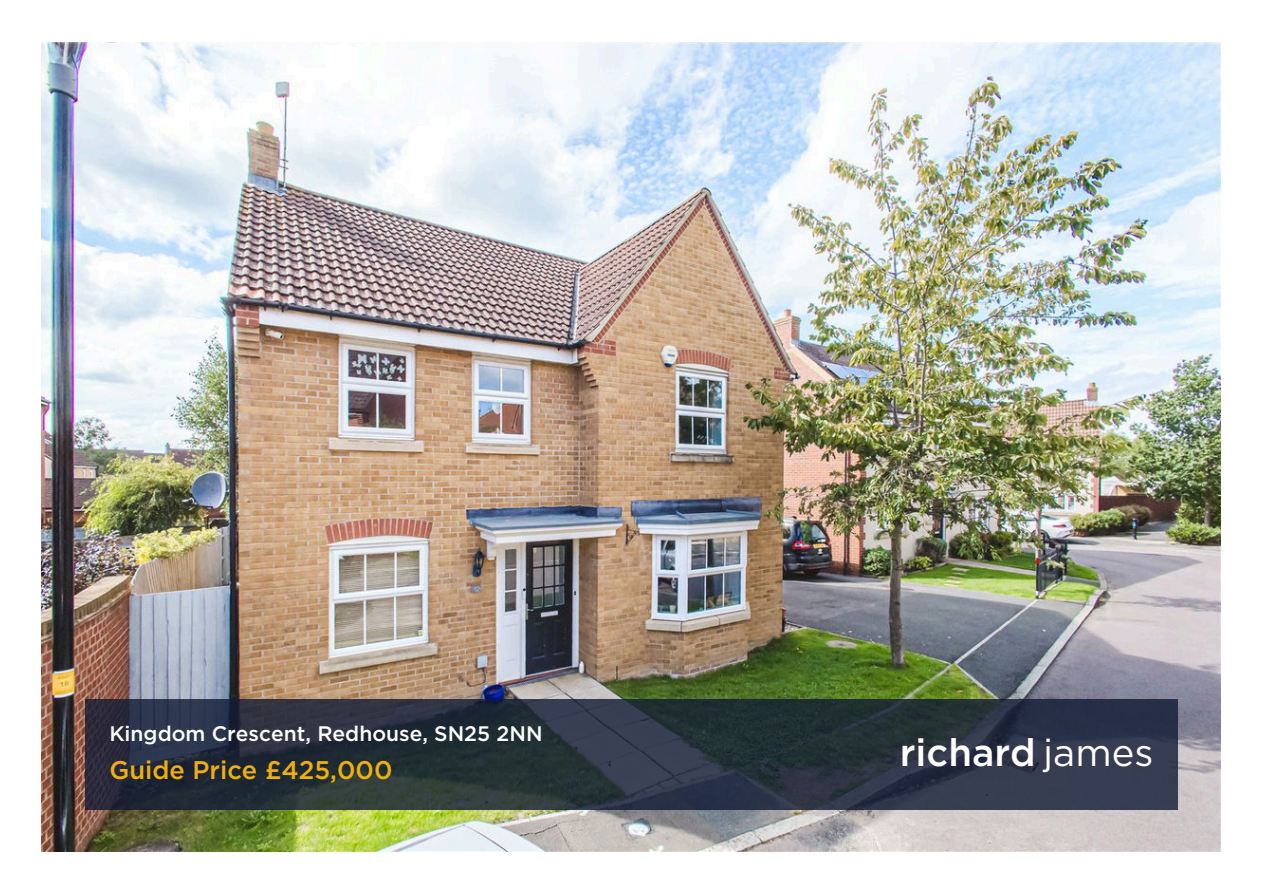
<style>
.page{position:relative;width:1263px;height:894px;background:#fff}
.page>*{position:absolute;margin:0;border:0;box-sizing:border-box;transform-origin:0 0}
.t1{font:500 38.25px "Gotham";color:#fff}
.t2{font:500 25.5px "Gotham";color:#efaf12}
.t3{font:500 21px "Gotham";color:#fff}
.s1{font-weight:400}
</style>
<div class="page">
<img style="left:42px;top:42px;width:1178px;height:809px">
<svg style="left:85px;top:699px;width:1093px;height:110px"></svg>
<p class="t3" style="left:109px;top:719px;width:435px">Kingdom Crescent, Redhouse, SN25 2NN</p>
<p class="t2" style="left:109px;top:753px;width:285px">Guide Price £425,000</p>
<h1 class="t1" style="left:900px;top:726px;width:255px">richard <span class="s1">james</span></h1>
</div>
